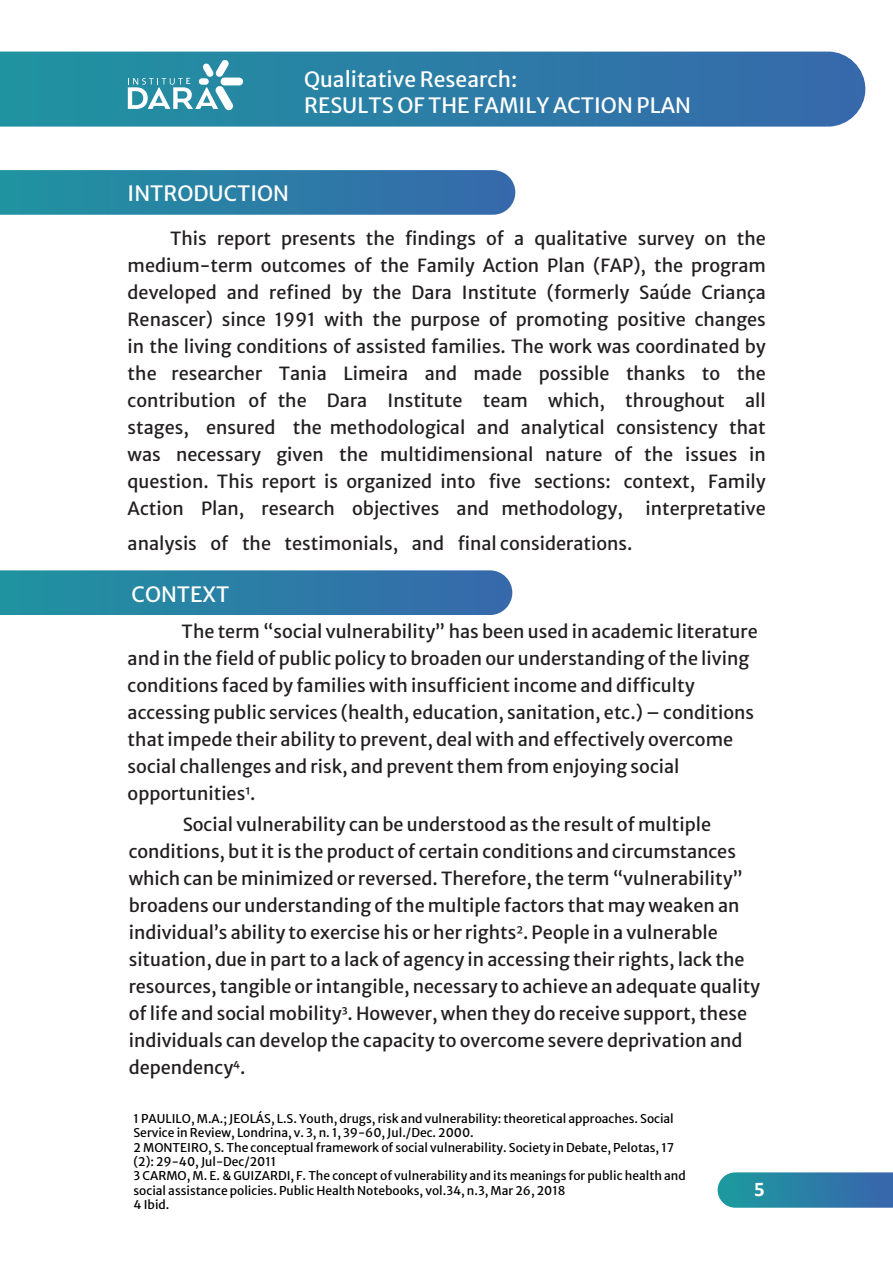
<style>
.page{position:relative;width:893px;height:1263px;background:#fff}
.page>*{position:absolute;margin:0;border:0;box-sizing:border-box;transform-origin:0 0}
.t1{font:21px/25.2px "Merriweather Sans";color:#fff}
.t2{font:700 21px "Calibri";color:#fff}
.t3{font:18px/27px "Merriweather Sans";color:#231f20}
.t4{font:18px/27px "Merriweather Sans";color:#221e1f}
.t5{font:12px/14.4px "Merriweather Sans";color:#000}
.t6{font:8.25px "Merriweather Sans";color:#fff}
.s1{font-weight:300;font-size:21px;color:#fff}
.s2{font-size:21px;color:#fff}
.s3{font-size:13.5px}
</style>
<div class="page">
<svg style="left:0;top:52px;width:865px;height:75px;background:#2f7ea7"></svg>
<svg style="left:718px;top:1172px;width:175px;height:36px;background:#3284a8"></svg>
<svg style="left:0;top:170px;width:515px;height:45px;background:#2d7fa6"></svg>
<svg style="left:0;top:570px;width:512px;height:45px;background:#2e80a7"></svg>
<div style="left:221px;top:78px;width:22px;height:7px;background:#fff;border-radius:4px"></div>
<svg style="left:128px;top:59px;width:106px;height:52px"></svg>
<p class="t6" style="left:186px;top:74px;width:6px">E</p>
<p class="t1" style="left:304px;top:65px;width:388px">Qualitative Research:<br>RESULTS OF THE FAMILY ACTION PLAN</p>
<p class="t1" style="left:128px;top:178px;width:163px">INTRODUCTION</p>
<p class="t3" style="left:128px;top:223px;width:640px;text-align:justify;text-indent:43px">This report presents the findings of a qualitative survey on the medium-term outcomes of the Family Action Plan (FAP), the program developed and refined by the Dara Institute (formerly Saúde Criança Renascer) since 1991 with the purpose of promoting positive changes in the living conditions of assisted families. The work was coordinated by the researcher Tania Limeira and made possible thanks to the contribution of the Dara Institute team which, throughout all stages, ensured the methodological and analytical consistency that was necessary given the multidimensional nature of the issues in question. This report is organized into five sections: context, Family Action Plan, research objectives and methodology,</p>
<p class="t3" style="left:128px;top:489px;width:640px;line-height:34.7px;text-indent:518px">interpretative analysis of the testimonials, and final considerations.<span class="s1">1.</span> <span class="s2">CONTEXT</span></p>
<p class="t1" style="left:132px;top:579px;width:99px">CONTEXT</p>
<p class="t3" style="left:128px;top:616px;width:632px;text-indent:54px">The term “social vulnerability” has been used in academic literature and in the field of public policy to broaden our understanding of the living conditions faced by families with insufficient income and difficulty accessing public services (health, education, sanitation, etc.) – conditions that impede their ability to prevent, deal with and effectively overcome social challenges and risk, and prevent them from enjoying social opportunities<span class="s3">¹</span>.</p>
<p class="t4" style="left:129px;top:809px;width:633px;text-indent:54px">Social vulnerability can be understood as the result of multiple conditions, but it is the product of certain conditions and circumstances which can be minimized or reversed. Therefore, the term “vulnerability” broadens our understanding of the multiple factors that may weaken an individual’s ability to exercise his or her rights<span class="s3">²</span>. People in a vulnerable situation, due in part to a lack of agency in accessing their rights, lack the resources, tangible or intangible, necessary to achieve an adequate quality of life and social mobility<span class="s3">³</span>. However, when they do receive support, these individuals can develop the capacity to overcome severe deprivation and dependency<span class="s3">⁴</span>.</p>
<p class="t5" style="left:134px;top:1110px;width:554px">1 PAULILO, M.A.; JEOLÁS, L.S. Youth, drugs, risk and vulnerability: theoretical approaches. Social Service in Review, Londrina, v. 3, n. 1, 39-60, Jul./Dec. 2000.<br>2 MONTEIRO, S. The conceptual framework of social vulnerability. Society in Debate, Pelotas, 17 (2): 29-40, Jul-Dec/2011<br>3 CARMO, M. E. &amp; GUIZARDI, F. The concept of vulnerability and its meanings for public health and social assistance policies. Public Health Notebooks, vol.34, n.3, Mar 26, 2018<br>4 Ibid.</p>
<p class="t2" style="left:754px;top:1174px;width:12px">5</p>
</div>
